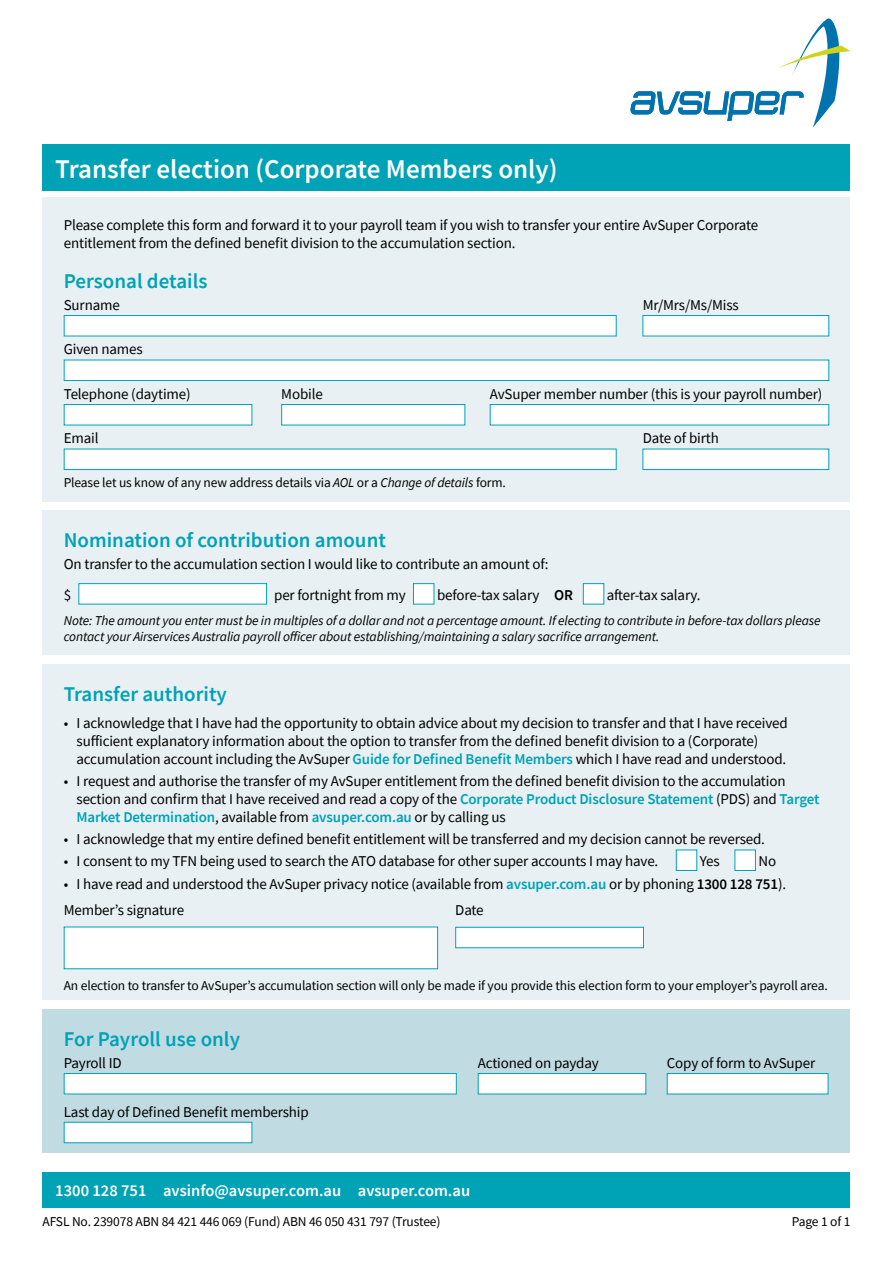
<style>
.page{position:relative;width:893px;height:1263px;background:#fff}
.page>*{position:absolute;margin:0;border:0;box-sizing:border-box;transform-origin:0 0}
.AV_H1{font:600 27px "Source Sans Pro";color:#fff}
.t1{font:600 21px "Source Sans Pro";color:#00a2b6}
.t2{font:600 16.5px "Source Sans Pro";color:#fff}
.AV_Body{font:15px/18px "Source Sans Pro";letter-spacing:-.01em;color:#000}
.AV_Table_Body{font:13.5px "Source Sans Pro";letter-spacing:-.01em;color:#000}
.AV_Table_Body-2{font:italic 13.5px/16.2px "Source Sans Pro";letter-spacing:-.01em;color:#000}
.s1{font-style:italic}
.s2{font-weight:600}
.s3{font-weight:600;color:#00a2b6}
</style>
<div class="page">
<div style="left:43px;top:197px;width:807px;height:305px;background:#e8f0f3"></div>
<div style="left:64px;top:315px;width:553px;height:21px;background:#fff;border:1px solid #00a2b6"></div>
<div style="left:642px;top:315px;width:187px;height:21px;background:#fff;border:1px solid #00a2b6"></div>
<div style="left:64px;top:360px;width:765px;height:21px;background:#fff;border:1px solid #00a2b6"></div>
<div style="left:64px;top:404px;width:188px;height:21px;background:#fff;border:1px solid #00a2b6"></div>
<div style="left:281px;top:404px;width:184px;height:21px;background:#fff;border:1px solid #00a2b6"></div>
<div style="left:490px;top:404px;width:339px;height:21px;background:#fff;border:1px solid #00a2b6"></div>
<div style="left:64px;top:449px;width:553px;height:21px;background:#fff;border:1px solid #00a2b6"></div>
<div style="left:642px;top:449px;width:187px;height:21px;background:#fff;border:1px solid #00a2b6"></div>
<div style="left:43px;top:510px;width:807px;height:144px;background:#e8f0f3"></div>
<div style="left:78px;top:583px;width:189px;height:21px;background:#fff;border:1px solid #00a2b6"></div>
<div style="left:413px;top:583px;width:21px;height:21px;background:#fff;border:1px solid #00a2b6"></div>
<div style="left:583px;top:583px;width:21px;height:21px;background:#fff;border:1px solid #00a2b6"></div>
<div style="left:43px;top:664px;width:807px;height:336px;background:#e8f0f3"></div>
<div style="left:676px;top:849px;width:21px;height:22px;background:#fff;border:1px solid #00a2b6"></div>
<div style="left:734px;top:849px;width:22px;height:22px;background:#fff;border:1px solid #00a2b6"></div>
<div style="left:64px;top:927px;width:374px;height:42px;background:#fff"></div>
<div style="left:455px;top:927px;width:189px;height:21px;background:#fff;border:1px solid #00a2b6"></div>
<div style="left:43px;top:1008px;width:807px;height:144px;background:#c1dbe3"></div>
<div style="left:64px;top:1073px;width:393px;height:21px;background:#fff;border:1px solid #00a2b6"></div>
<div style="left:478px;top:1073px;width:168px;height:21px;background:#fff;border:1px solid #00a2b6"></div>
<div style="left:667px;top:1073px;width:161px;height:21px;background:#fff;border:1px solid #00a2b6"></div>
<div style="left:64px;top:1122px;width:188px;height:21px;background:#fff;border:1px solid #00a2b6"></div>
<svg style="left:630px;top:18px;width:220px;height:110px"></svg>
<div style="left:43px;top:145px;width:807px;height:46px;background:#00a2b6"></div>
<div style="left:43px;top:1172px;width:807px;height:35px;background:#00a2b6"></div>
<p class="AV_H1" style="left:55px;top:151px;width:504px">Transfer election (Corporate Members only)</p>
<p class="AV_Body" style="left:64px;top:215px;width:696px">Please complete this form and forward it to your payroll team if you wish to transfer your entire AvSuper Corporate entitlement from the defined benefit division to the accumulation section.</p>
<p class="t1" style="left:64px;top:267px;width:145px">Personal details</p>
<p class="AV_Body" style="left:64px;top:296px;width:58px">Surname</p>
<p class="AV_Body" style="left:643px;top:296px;width:98px">Mr/Mrs/Ms/Miss</p>
<p class="AV_Body" style="left:64px;top:340px;width:80px">Given names</p>
<p class="AV_Body" style="left:64px;top:385px;width:128px">Telephone (daytime)</p>
<p class="AV_Body" style="left:281px;top:385px;width:43px">Mobile</p>
<p class="AV_Body" style="left:490px;top:385px;width:334px">AvSuper member number (this is your payroll number)</p>
<p class="AV_Body" style="left:64px;top:429px;width:36px">Email</p>
<p class="AV_Body" style="left:643px;top:429px;width:78px">Date of birth</p>
<p class="AV_Table_Body" style="left:64px;top:474px;width:443px">Please let us know of any new address details via <span class="s1">AOL</span> or a <span class="s1">Change of details</span> form.</p>
<p class="t1" style="left:64px;top:526px;width:324px">Nomination of contribution amount</p>
<p class="AV_Body" style="left:64px;top:555px;width:486px">On transfer to the accumulation section I would like to contribute an amount of:</p>
<p class="AV_Body" style="left:64px;top:586px;width:9px">$</p>
<p class="AV_Body" style="left:274px;top:586px;width:133px">per fortnight from my</p>
<p class="AV_Body" style="left:437px;top:586px;width:137px">before-tax salary <span class="s2">OR</span></p>
<p class="AV_Body" style="left:607px;top:586px;width:95px">after-tax salary.</p>
<p class="AV_Table_Body-2" style="left:64px;top:612px;width:758px">Note: The amount you enter must be in multiples of a dollar and not a percentage amount. If electing to contribute in before-tax dollars please contact your Airservices Australia payroll officer about establishing/maintaining a salary sacrifice arrangement.</p>
<p class="t1" style="left:64px;top:680px;width:165px">Transfer authority</p>
<p class="AV_Body" style="left:77px;top:713px;width:713px;text-indent:-13px">• I acknowledge that I have had the opportunity to obtain advice about my decision to transfer and that I have received sufficient explanatory information about the option to transfer from the defined benefit division to a (Corporate) accumulation account including the AvSuper <span class="s3">Guide for Defined Benefit Members</span> which I have read and understood.</p>
<p class="AV_Body" style="left:77px;top:772px;width:744px;text-indent:-13px">• I request and authorise the transfer of my AvSuper entitlement from the defined benefit division to the accumulation section and confirm that I have received and read a copy of the <span class="s3">Corporate Product Disclosure Statement</span> (PDS) and <span class="s3">Target<br>Market Determination</span>, available from <span class="s3">avsuper.com.au</span> or by calling us</p>
<p class="AV_Body" style="left:64px;top:830px;width:703px">• I acknowledge that my entire defined benefit entitlement will be transferred and my decision cannot be reversed.</p>
<p class="AV_Body" style="left:64px;top:852px;width:596px">• I consent to my TFN being used to search the ATO database for other super accounts I may have.</p>
<p class="AV_Body" style="left:700px;top:852px;width:21px">Yes</p>
<p class="AV_Body" style="left:758px;top:852px;width:19px">No</p>
<p class="AV_Body" style="left:64px;top:874px;width:724px">• I have read and understood the AvSuper privacy notice (available from <span class="s3">avsuper.com.au</span> or by phoning <span class="s2">1300 128 751</span>).</p>
<p class="AV_Body" style="left:64px;top:901px;width:122px">Member’s signature</p>
<p class="AV_Body" style="left:455px;top:901px;width:30px">Date</p>
<p class="AV_Table_Body" style="left:64px;top:977px;width:765px">An election to transfer to AvSuper’s accumulation section will only be made if you provide this election form to your employer’s payroll area.</p>
<p class="t1" style="left:64px;top:1025px;width:178px">For Payroll use only</p>
<p class="AV_Body" style="left:64px;top:1054px;width:60px">Payroll ID</p>
<p class="AV_Body" style="left:478px;top:1054px;width:123px">Actioned on payday</p>
<p class="AV_Body" style="left:667px;top:1054px;width:150px">Copy of form to AvSuper</p>
<p class="AV_Body" style="left:64px;top:1102px;width:246px">Last day of Defined Benefit membership</p>
<p class="t2" style="left:55px;top:1180px;width:416px">1300 128 751 avsinfo@avsuper.com.au avsuper.com.au</p>
<p class="AV_Table_Body" style="left:43px;top:1213px;width:400px">AFSL No. 239078 ABN 84 421 446 069 (Fund) ABN 46 050 431 797 (Trustee)</p>
<p class="AV_Table_Body" style="left:792px;top:1213px;width:60px">Page 1 of 1</p>
</div>
